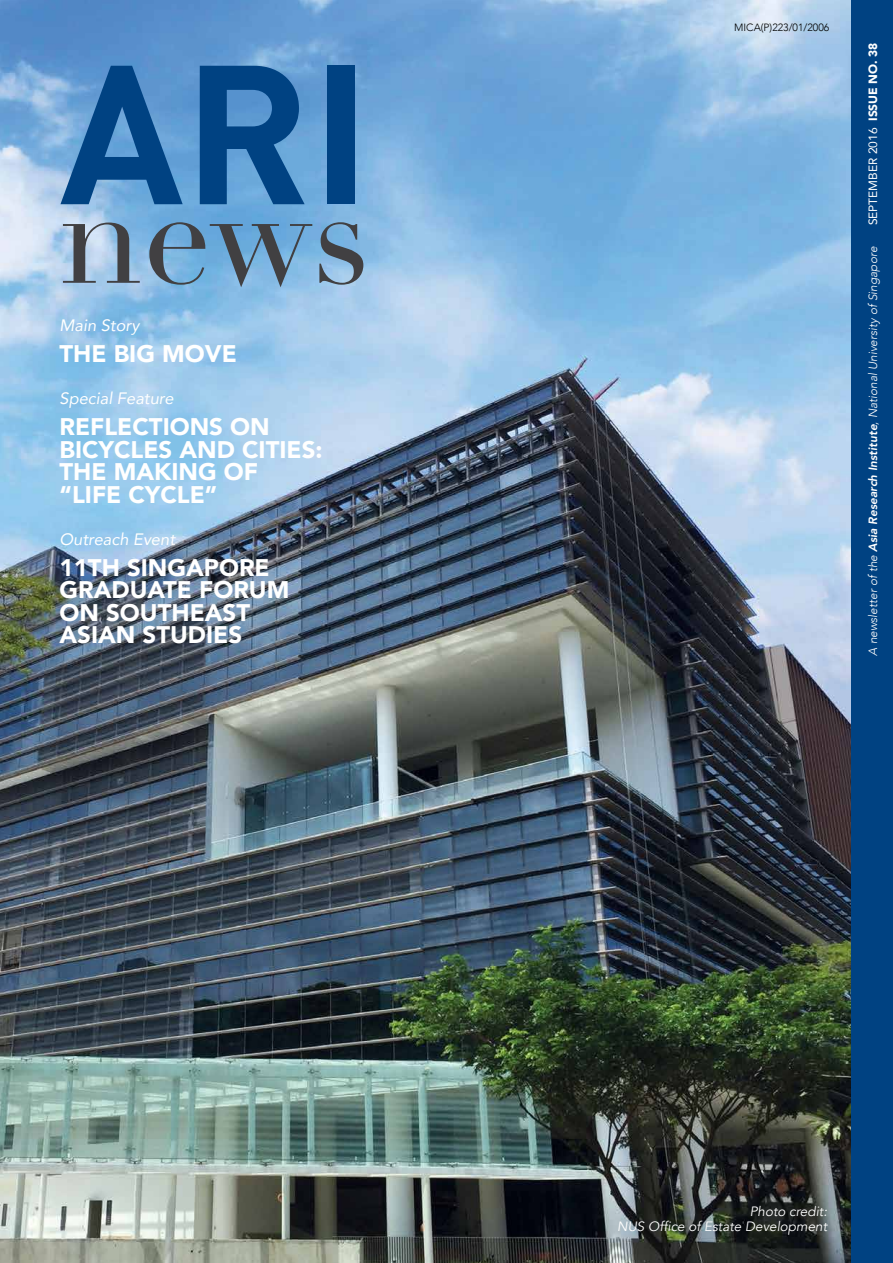
<style>
.page{position:relative;width:893px;height:1263px;background:#fff}
.page>*{position:absolute;margin:0;border:0;box-sizing:border-box;transform-origin:0 0}
.t1{font:700 194.55px "DIN";color:#004282}
.t2{font:136.95px "Didot";color:#414042}
.t3{font:900 24px/22.5px "Avenir";color:#fff}
.t4{font:italic 16.5px "Avenir";color:#fff}
.t5{font:italic 13.5px/15px "Avenir";color:#fff;text-align:right}
.t6{font:italic 300 12px "Avenir";color:#fff}
.t7{font:12px "Avenir";color:#fff}
.t8{font:300 10.5px "Avenir";color:#000}
.s1{font-weight:900}
.s2{font-weight:800}
</style>
<div class="page">
<div style="left:795px;top:0;width:98px;height:1263px;background:#004282"></div>
<img style="left:0;top:0;width:850px;height:1263px">
<h1 class="t1" style="left:60px;top:7px;width:312px">ARI</h1>
<h2 class="t2" style="left:60px;top:153px;width:312px">news</h2>
<p class="t4" style="left:60px;top:315px;width:81px">Main Story</p>
<p class="t3" style="left:60px;top:342px;width:179px">THE BIG MOVE</p>
<p class="t4" style="left:60px;top:388px;width:116px">Special Feature</p>
<p class="t3" style="left:60px;top:415px;width:265px">REFLECTIONS ON<br>BICYCLES AND CITIES:<br>THE MAKING OF “LIFE CYCLE”</p>
<p class="t4" style="left:60px;top:529px;width:117px">Outreach Event</p>
<p class="t3" style="left:60px;top:555px;width:231px">11TH SINGAPORE<br>GRADUATE FORUM<br>ON SOUTHEAST<br>ASIAN STUDIES</p>
<p class="t8" style="left:734px;top:21px;width:97px">MICA(P)223/01/2006</p>
<p class="t7" style="left:863px;top:225px;width:184px;rotate:-90deg">SEPTEMBER 2016 <span class="s1">ISSUE NO. 38</span></p>
<p class="t6" style="left:866px;top:656px;width:411px;rotate:-90deg">A newsletter of the <span class="s2">Asia Research Institute</span>, National University of Singapore</p>
<p class="t5" style="left:617px;top:1204px;width:212px">Photo credit:<br>NUS Office of Estate Development</p>
</div>
